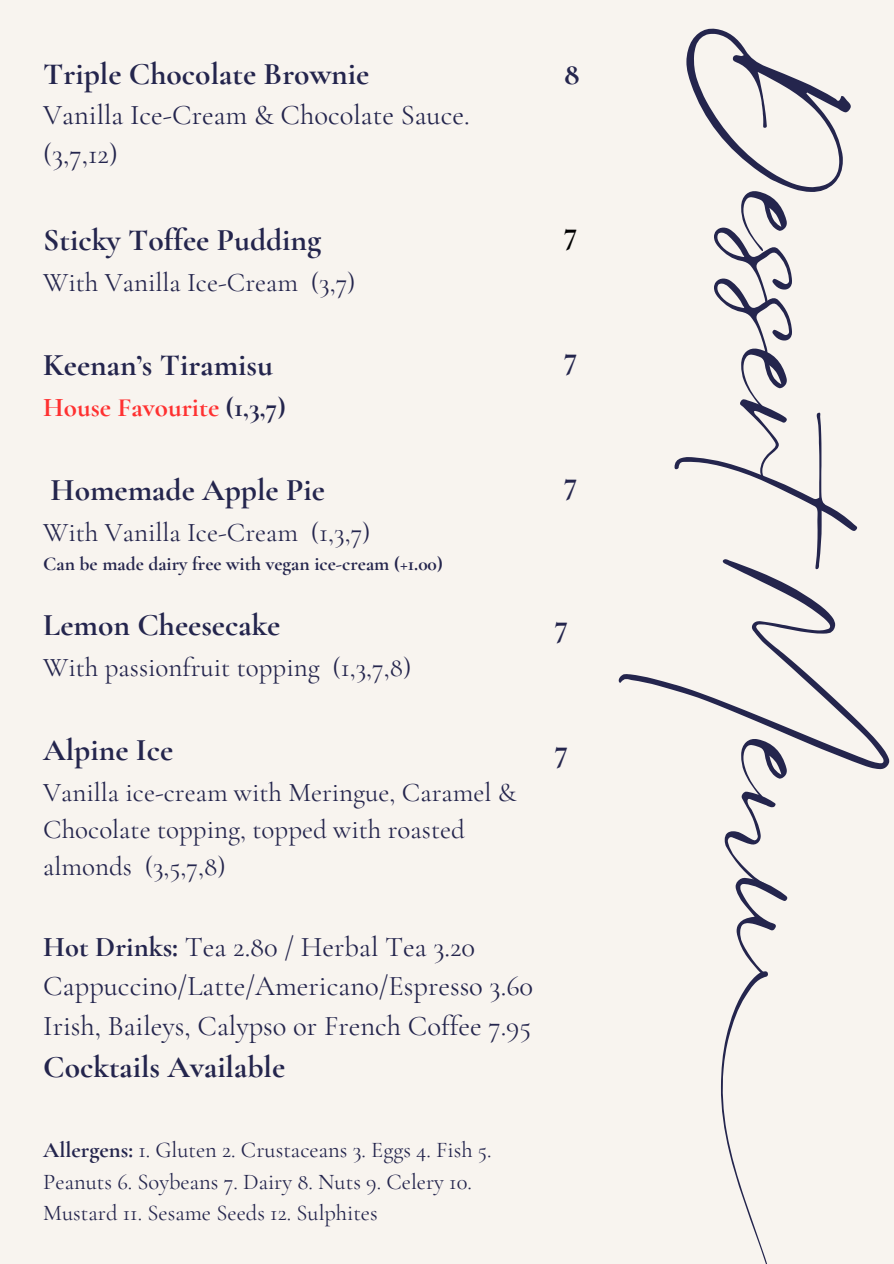
<style>
.page{position:relative;width:894px;height:1264px;background:#fff}
.page>*{position:absolute;margin:0;border:0;box-sizing:border-box;transform-origin:0 0}
.t1{font:162.75px "Eyesome Script";color:#24254d}
.t2{font:700 31.5px "Cormorant Garamond";color:#24254d}
.t3{font:700 31.5px "Cormorant Garamond";color:#000}
.t4{font:28.5px/39.3px "Cormorant Garamond";color:#24254d}
.t5{font:27px/37.2px "Cormorant Garamond";color:#24254d}
.t6{font:700 27px "Cormorant Garamond";color:#ff3131}
.t7{font:22.5px/31.5px "Cormorant Garamond";color:#24254d}
.t8{font:700 19.5px "Cormorant Garamond";color:#24254d}
.s1{color:#24254d}
.s2{font-weight:700}
</style>
<div class="page">
<div style="left:0;top:0;width:893px;height:1263px;background:#f8f4ef"></div>
<svg style="left:721px;top:971px;width:47px;height:292px"></svg>
<h3 class="t2" style="left:43px;top:54px;width:327px">Triple Chocolate Brownie</h3>
<h3 class="t4" style="left:43px;top:95px;width:428px">Vanilla Ice-Cream &amp; Chocolate Sauce. (3,7,12)</h3>
<h4 class="t2" style="left:43px;top:221px;width:279px">Sticky Toffee Pudding</h4>
<h4 class="t5" style="left:43px;top:263px;width:314px">With Vanilla Ice-Cream (3,7)</h4>
<h2 class="t2" style="left:43px;top:346px;width:231px">Keenan’s Tiramisu</h2>
<h2 class="t6" style="left:43px;top:390px;width:244px">House Favourite <span class="s1">(1,3,7)</span></h2>
<p class="t2" style="left:51px;top:471px;width:276px">Homemade Apple Pie</p>
<p class="t5" style="left:43px;top:513px;width:329px">With Vanilla Ice-Cream (1,3,7)</p>
<p class="t8" style="left:43px;top:552px;width:401px">Can be made dairy free with vegan ice-cream (+1.00)</p>
<h4 class="t2" style="left:43px;top:606px;width:239px">Lemon Cheesecake</h4>
<h4 class="t5" style="left:43px;top:648px;width:369px">With passionfruit topping (1,3,7,8)</h4>
<h4 class="t2" style="left:43px;top:731px;width:131px">Alpine Ice</h4>
<h4 class="t5" style="left:43px;top:773px;width:475px">Vanilla ice-cream with Meringue, Caramel &amp;<br>Chocolate topping, topped with roasted almonds (3,5,7,8)</h4>
<h3 class="t4" style="left:43px;top:927px;width:491px"><span class="s2">Hot Drinks:</span> Tea 2.80 / Herbal Tea 3.20<br>Cappuccino/Latte/Americano/Espresso 3.60<br>Irish, Baileys, Calypso or French Coffee 7.95</h3>
<h3 class="t2" style="left:43px;top:1048px;width:243px">Cocktails Available</h3>
<p class="t2" style="left:564px;top:54px;width:17px">8</p>
<p class="t3" style="left:564px;top:213px;width:15px">7</p>
<p class="t2" style="left:564px;top:338px;width:15px">7</p>
<p class="t2" style="left:564px;top:463px;width:15px">7</p>
<p class="t2" style="left:554px;top:605px;width:15px">7</p>
<p class="t2" style="left:554px;top:731px;width:15px">7</p>
<h5 class="t7" style="left:43px;top:1134px;width:449px"><span class="s2">Allergens:</span> 1. Gluten 2. Crustaceans 3. Eggs 4. Fish 5.<br>Peanuts 6. Soybeans 7. Dairy 8. Nuts 9. Celery 10.<br>Mustard 11. Sesame Seeds 12. Sulphites</h5>
<h1 class="t1" style="left:889px;top:20px;width:951px;rotate:90deg">DessertMenu</h1>
</div>
